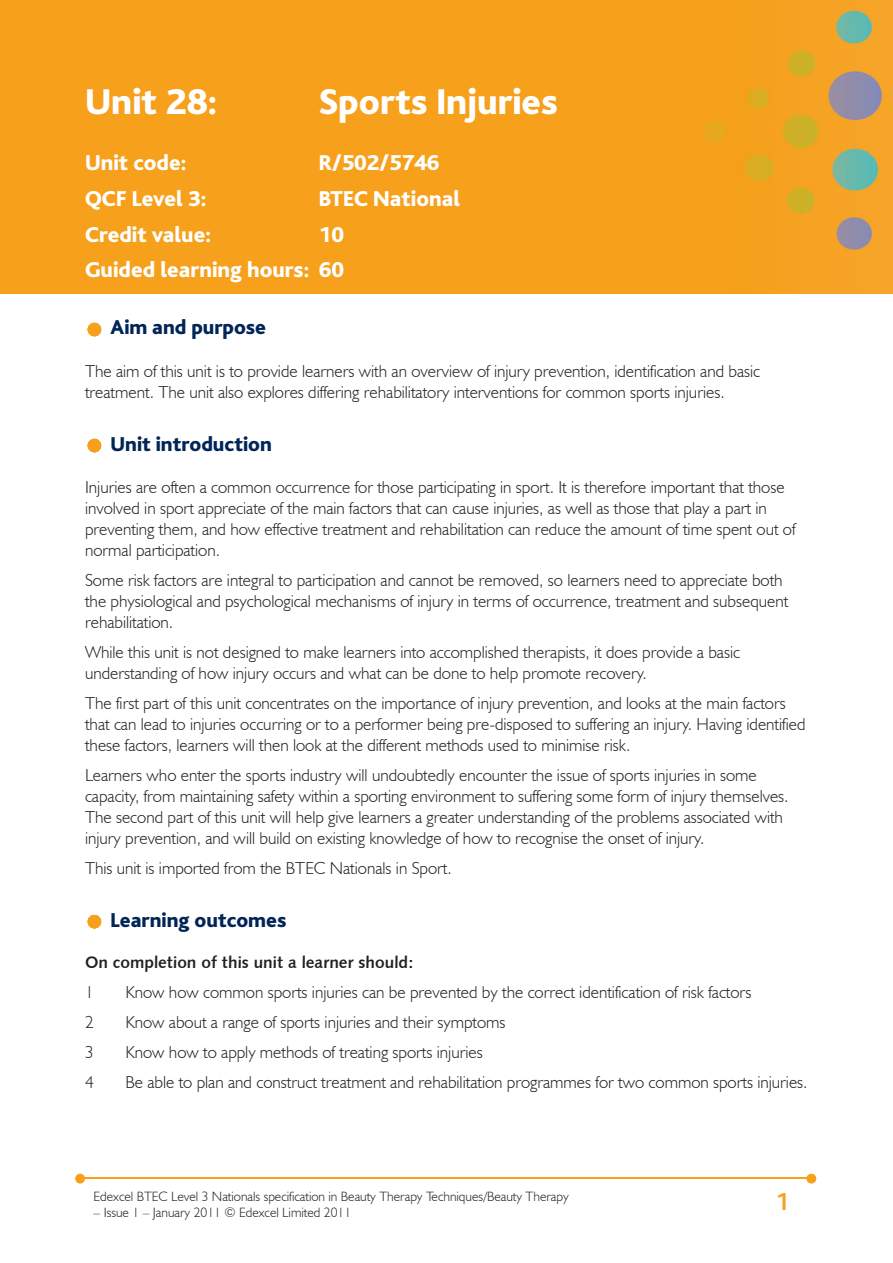
<style>
.page{position:relative;width:893px;height:1263px;background:#fff}
.page>*{position:absolute;margin:0;border:0;box-sizing:border-box;transform-origin:0 0}
.t1{font:800 37.5px "Bliss";color:#fff}
.t2{font:700 25.5px "Bliss";color:#f6a01b}
.t3{font:800 22.5px/35.7px "Bliss";color:#fff;text-align:right}
.t4{font:800 21px "Bliss";color:#002556}
.t5{font:300 17.25px/21px "Humanist 521 BT";color:#231f20}
.t6{font:16.5px "Humanist 531 BT Bold A";color:#231f20}
.t7{font:300 13.5px "Humanist 521 BT";color:#231f20}
</style>
<div class="page">
<img style="left:0;top:0;width:893px;height:293px">
<hr style="left:84px;top:1178px;width:727px;height:1px;background:#f6a01b">
<svg style="left:806px;top:1174px;width:10px;height:9px"></svg>
<svg style="left:75px;top:1174px;width:10px;height:9px"></svg>
<svg style="left:88px;top:323px;width:13px;height:13px"></svg>
<svg style="left:88px;top:439px;width:13px;height:13px"></svg>
<svg style="left:88px;top:915px;width:13px;height:13px"></svg>
<h1 class="t1" style="left:85px;top:82px;width:134px">Unit 28:</h1>
<h1 class="t1" style="left:319px;top:82px;width:240px">Sports Injuries</h1>
<h3 class="t3" style="left:85px;top:146px;width:103px">Unit code:</h3>
<h3 class="t3" style="left:319px;top:146px;width:122px">R/502/5746</h3>
<h3 class="t3" style="left:85px;top:181px;width:123px">QCF Level 3:</h3>
<h3 class="t3" style="left:319px;top:181px;width:143px">BTEC National</h3>
<h3 class="t3" style="left:85px;top:217px;width:128px">Credit value:</h3>
<h3 class="t3" style="left:85px;top:217px;width:261px">10<br>Guided learning hours: 60</h3>
<p class="t4" style="left:111px;top:317px;width:157px">Aim and purpose</p>
<p class="t5" style="left:85px;top:360px;width:677px">The aim of this unit is to provide learners with an overview of injury prevention, identification and basic treatment. The unit also explores differing rehabilitatory interventions for common sports injuries.</p>
<p class="t4" style="left:111px;top:433px;width:163px">Unit introduction</p>
<p class="t5" style="left:85px;top:476px;width:712px">Injuries are often a common occurrence for those participating in sport. It is therefore important that those involved in sport appreciate of the main factors that can cause injuries, as well as those that play a part in preventing them, and how effective treatment and rehabilitation can reduce the amount of time spent out of normal participation.</p>
<p class="t5" style="left:85px;top:569px;width:705px">Some risk factors are integral to participation and cannot be removed, so learners need to appreciate both the physiological and psychological mechanisms of injury in terms of occurrence, treatment and subsequent rehabilitation.</p>
<p class="t5" style="left:85px;top:641px;width:656px">While this unit is not designed to make learners into accomplished therapists, it does provide a basic understanding of how injury occurs and what can be done to help promote recovery.</p>
<p class="t5" style="left:85px;top:692px;width:722px">The first part of this unit concentrates on the importance of injury prevention, and looks at the main factors that can lead to injuries occurring or to a performer being pre-disposed to suffering an injury. Having identified these factors, learners will then look at the different methods used to minimise risk.</p>
<p class="t5" style="left:85px;top:764px;width:705px">Learners who enter the sports industry will undoubtedly encounter the issue of sports injuries in some capacity, from maintaining safety within a sporting environment to suffering some form of injury themselves.<br>The second part of this unit will help give learners a greater understanding of the problems associated with injury prevention, and will build on existing knowledge of how to recognise the onset of injury.</p>
<p class="t5" style="left:85px;top:857px;width:368px">This unit is imported from the BTEC Nationals in Sport.</p>
<p class="t4" style="left:111px;top:909px;width:177px">Learning outcomes</p>
<p class="t6" style="left:85px;top:952px;width:330px">On completion of this unit a learner should:</p>
<p class="t5" style="left:85px;top:981px;width:10px">1</p>
<p class="t5" style="left:125px;top:981px;width:627px">Know how common sports injuries can be prevented by the correct identification of risk factors</p>
<p class="t5" style="left:85px;top:1011px;width:10px">2</p>
<p class="t5" style="left:125px;top:1011px;width:382px">Know about a range of sports injuries and their symptoms</p>
<p class="t5" style="left:85px;top:1041px;width:10px">3</p>
<p class="t5" style="left:125px;top:1041px;width:359px">Know how to apply methods of treating sports injuries</p>
<p class="t5" style="left:85px;top:1071px;width:10px">4</p>
<p class="t5" style="left:125px;top:1071px;width:684px">Be able to plan and construct treatment and rehabilitation programmes for two common sports injuries.</p>
<p class="t7" style="left:94px;top:1188px;width:477px">Edexcel BTEC Level 3 Nationals specification in Beauty Therapy Techniques/Beauty Therapy</p>
<p class="t7" style="left:94px;top:1204px;width:259px">– Issue 1 – January 2011 © Edexcel Limited 2011</p>
<h2 class="t2" style="left:775px;top:1189px;width:15px">1</h2>
</div>
